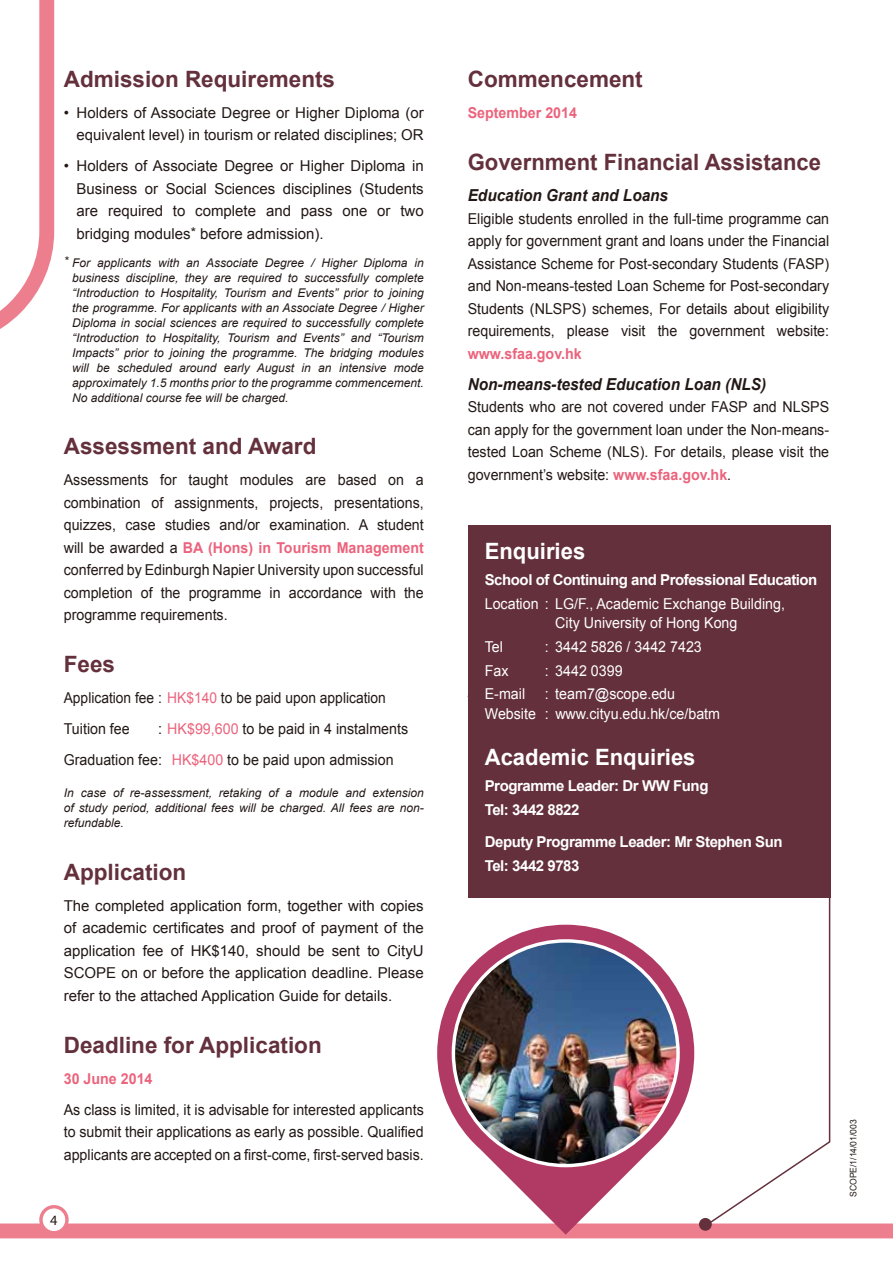
<style>
.page{position:relative;width:893px;height:1263px;background:#fff}
.page>*{position:absolute;margin:0;border:0;box-sizing:border-box;transform-origin:0 0}
.t1{font:700 22.5px "Arial";color:#63303c}
.t2{font:700 22.5px "Arial";color:#fff}
.t3{font:italic 700 16.5px "Arial";color:#221815;scale:.93 1}
.t4{font:15px/22.5px "Arial";color:#221815;text-align:justify;scale:.95 1}
.t5{font:15px/22.5px "Arial";color:#221815;text-align:justify}
.t6{font:15px/19.5px "Arial";color:#fff;scale:.95 1}
.t7{font:700 15px/23.7px "Arial";letter-spacing:-.03em;color:#fff}
.t8{font:15px/31px "Arial";color:#221815;scale:.92 1}
.t9{font:700 15px "Arial";color:#eb637c;scale:.95 1}
.t10{font:14.25px "Myriad Pro";color:#221815}
.t11{font:italic 12px/15px "Arial";color:#221815;text-align:justify}
.t12{font:9px "Arial";color:#221815;scale:.95 1}
.s1{font-size:13.5px}
.s2{font-weight:700;color:#eb637c}
.s3{color:#eb637c}
</style>
<div class="page">
<svg style="left:0;top:0;width:54px;height:329px"></svg>
<svg style="left:0;top:1205px;width:893px;height:34px"></svg>
<div style="left:468px;top:525px;width:362px;height:372px;background:#63303c"></div>
<svg style="left:467px;top:694px;width:364px;height:536px"></svg>
<div style="left:699px;top:1218px;width:13px;height:13px;background:#63303c;border-radius:50%"></div>
<svg style="left:437px;top:925px;width:257px;height:310px"></svg>
<img style="left:453px;top:941px;width:225px;height:224px;border-radius:112px">
<h1 class="t1" style="left:64px;top:64px;width:273px">Admission Requirements</h1>
<p class="t5" style="left:64px;top:102px;width:361px;text-align:right">• Holders of Associate Degree or Higher Diploma (or equivalent level) in tourism or related disciplines; OR</p>
<p class="t5" style="left:77px;top:155px;width:349px;text-indent:-13px">• Holders of Associate Degree or Higher Diploma in Business or Social Sciences disciplines (Students are required to complete and pass one or two bridging modules<span class="s1">*</span> before admission).</p>
<p class="t11" style="left:72px;top:255px;width:353px;text-indent:-9px">* For applicants with an Associate Degree / Higher Diploma in business discipline, they are required to successfully complete “Introduction to Hospitality, Tourism and Events” prior to joining the programme. For applicants with an Associate Degree / Higher Diploma in social sciences are required to successfully complete “Introduction to Hospitality, Tourism and Events” and “Tourism Impacts” prior to joining the programme. The bridging modules will be scheduled around early August in an intensive mode approximately 1.5 months prior to the programme commencement.<br>No additional course fee will be charged.</p>
<h1 class="t1" style="left:64px;top:431px;width:254px">Assessment and Award</h1>
<p class="t4" style="left:64px;top:469px;width:380px">Assessments for taught modules are based on a combination of assignments, projects, presentations, quizzes, case studies and/or examination. A student will be awarded a <span class="s2">BA (Hons) in Tourism Management </span>conferred by Edinburgh Napier University upon successful completion of the programme in accordance with the programme requirements.</p>
<h1 class="t1" style="left:64px;top:650px;width:53px">Fees</h1>
<p class="t8" style="left:64px;top:683px;width:352px">Application fee : <span class="s3">HK$140</span> to be paid upon application<br>Tuition fee</p>
<p class="t4" style="left:64px;top:714px;width:364px;line-height:31px;text-indent:94px">: <span class="s3">HK$99,600</span> to be paid in 4 instalments<br>Graduation fee: <span class="s3">HK$400</span> to be paid upon admission</p>
<p class="t11" style="left:64px;top:786px;width:361px">In case of re-assessment, retaking of a module and extension of study period, additional fees will be charged. All fees are non&shy;refundable.</p>
<h1 class="t1" style="left:64px;top:857px;width:124px">Application</h1>
<p class="t5" style="left:64px;top:894px;width:361px">The completed application form, together with copies of academic certificates and proof of payment of the application fee of HK$140, should be sent to CityU SCOPE on or before the application deadline. Please refer to the attached Application Guide for details.</p>
<h1 class="t1" style="left:64px;top:1030px;width:259px">Deadline for Application</h1>
<p class="t9" style="left:64px;top:1069px;width:95px">30 June 2014</p>
<p class="t4" style="left:64px;top:1098px;width:380px">As class is limited, it is advisable for interested applicants to submit their applications as early as possible. Qualified applicants are accepted on a first-come, first-served basis.</p>
<p class="t10" style="left:50px;top:1211px;width:9px">4</p>
<h1 class="t1" style="left:468px;top:64px;width:177px">Commencement</h1>
<p class="t9" style="left:468px;top:103px;width:117px">September 2014</p>
<h1 class="t1" style="left:468px;top:147px;width:355px">Government Financial Assistance</h1>
<p class="t3" style="left:468px;top:185px;width:217px">Education Grant and Loans</p>
<p class="t4" style="left:468px;top:207px;width:382px">Eligible students enrolled in the full-time programme can apply for government grant and loans under the Financial Assistance Scheme for Post-secondary Students (FASP) and Non-means-tested Loan Scheme for Post-secondary Students (NLSPS) schemes, For details about eligibility requirements, please visit the government website:</p>
<p class="t9" style="left:468px;top:344px;width:122px">www.sfaa.gov.hk</p>
<p class="t3" style="left:468px;top:373px;width:322px">Non-means-tested Education Loan (NLS)</p>
<p class="t4" style="left:468px;top:396px;width:382px">Students who are not covered under FASP and NLSPS can apply for the government loan under the Non-means&shy;tested Loan Scheme (NLS). For details, please visit the government’s website: <span class="s2">www.sfaa.gov.hk</span>.</p>
<h1 class="t2" style="left:485px;top:537px;width:102px">Enquiries</h1>
<p class="t7" style="left:485px;top:568px;width:334px">School of Continuing and Professional Education</p>
<p class="t6" style="left:555px;top:594px;width:243px;text-indent:-71px">Location : LG/F., Academic Exchange Building,<br>City University of Hong Kong</p>
<p class="t6" style="left:485px;top:637px;width:21px">Tel</p>
<p class="t6" style="left:545px;top:637px;width:167px">: 3442 5826 / 3442 7423</p>
<p class="t6" style="left:485px;top:661px;width:27px">Fax</p>
<p class="t6" style="left:545px;top:661px;width:83px">: 3442 0399</p>
<p class="t6" style="left:485px;top:684px;width:44px">E-mail</p>
<p class="t6" style="left:485px;top:684px;width:249px;text-indent:60px">: team7@scope.edu<br>Website : www.cityu.edu.hk/ce/batm</p>
<h1 class="t2" style="left:485px;top:742px;width:212px">Academic Enquiries</h1>
<p class="t7" style="left:485px;top:775px;width:225px">Programme Leader: Dr WW Fung<br>Tel: 3442 8822</p>
<p class="t7" style="left:485px;top:831px;width:299px">Deputy Programme Leader: Mr Stephen Sun<br>Tel: 3442 9783</p>
<p class="t12" style="left:847px;top:1197px;width:83px;rotate:-90deg">SCOPE/1/14/01/003</p>
</div>
